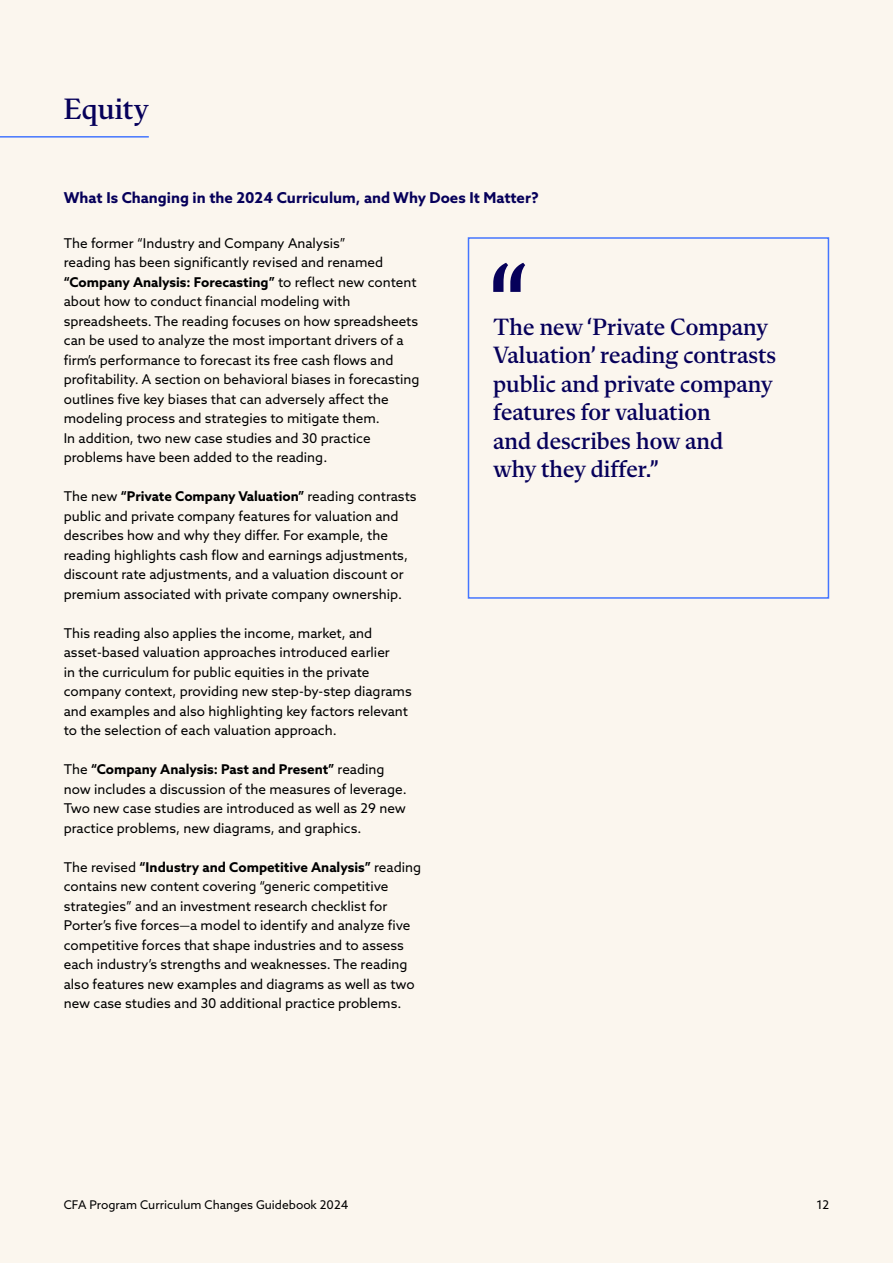
<style>
.page{position:relative;width:893px;height:1263px;background:#fbf6ee}
.page>*{position:absolute;margin:0;border:0;box-sizing:border-box;transform-origin:0 0}
.t1{font:500 30px "Flecha S";color:#06005a}
.t2{font:500 24px/28.5px "Flecha S";color:#06005a}
.t3{font:700 15px "Azo Sans";color:#06005a}
.t4{font:13.5px/19.5px "Azo Sans";color:#000}
.t5{font:12px "Azo Sans";color:#000}
.s1{font-weight:700}
</style>
<div class="page">
<div style="left:468px;top:237px;width:361px;height:362px;border:2px solid #4476ff"></div>
<svg style="left:493px;top:263px;width:32px;height:29px"></svg>
<hr style="left:0;top:136px;width:149px;height:2px;background:#4476ff">
<h1 class="t1" style="left:64px;top:92px;width:87px">Equity</h1>
<p class="t3" style="left:64px;top:188px;width:476px">What Is Changing in the 2024 Curriculum, and Why Does It Matter?</p>
<p class="t4" style="left:64px;top:233px;width:357px">The former “Industry and Company Analysis”<br>reading has been significantly revised and renamed <span class="s1">“Company Analysis: Forecasting”</span> to reflect new content about how to conduct financial modeling with spreadsheets. The reading focuses on how spreadsheets can be used to analyze the most important drivers of a firm’s performance to forecast its free cash flows and profitability. A section on behavioral biases in forecasting outlines five key biases that can adversely affect the modeling process and strategies to mitigate them.<br>In addition, two new case studies and 30 practice problems have been added to the reading.</p>
<p class="t4" style="left:64px;top:487px;width:354px">The new <span class="s1">“Private Company Valuation”</span> reading contrasts public and private company features for valuation and describes how and why they differ. For example, the reading highlights cash flow and earnings adjustments, discount rate adjustments, and a valuation discount or premium associated with private company ownership.</p>
<p class="t4" style="left:64px;top:623px;width:349px">This reading also applies the income, market, and asset-based valuation approaches introduced earlier<br>in the curriculum for public equities in the private company context, providing new step-by-step diagrams and examples and also highlighting key factors relevant to the selection of each valuation approach.</p>
<p class="t4" style="left:64px;top:760px;width:344px">The <span class="s1">“Company Analysis: Past and Present”</span> reading now includes a discussion of the measures of leverage.<br>Two new case studies are introduced as well as 29 new practice problems, new diagrams, and graphics.</p>
<p class="t4" style="left:64px;top:857px;width:359px">The revised <span class="s1">“Industry and Competitive Analysis”</span> reading contains new content covering “generic competitive strategies” and an investment research checklist for Porter’s five forces—a model to identify and analyze five competitive forces that shape industries and to assess each industry’s strengths and weaknesses. The reading also features new examples and diagrams as well as two new case studies and 30 additional practice problems.</p>
<h2 class="t2" style="left:493px;top:313px;width:285px">The new ‘Private Company<br>Valuation’ reading contrasts public and private company features for valuation<br>and describes how and<br>why they differ.”</h2>
<p class="t5" style="left:64px;top:1196px;width:286px">CFA Program Curriculum Changes Guidebook 2024</p>
<p class="t5" style="left:816px;top:1196px;width:14px">12</p>
</div>
